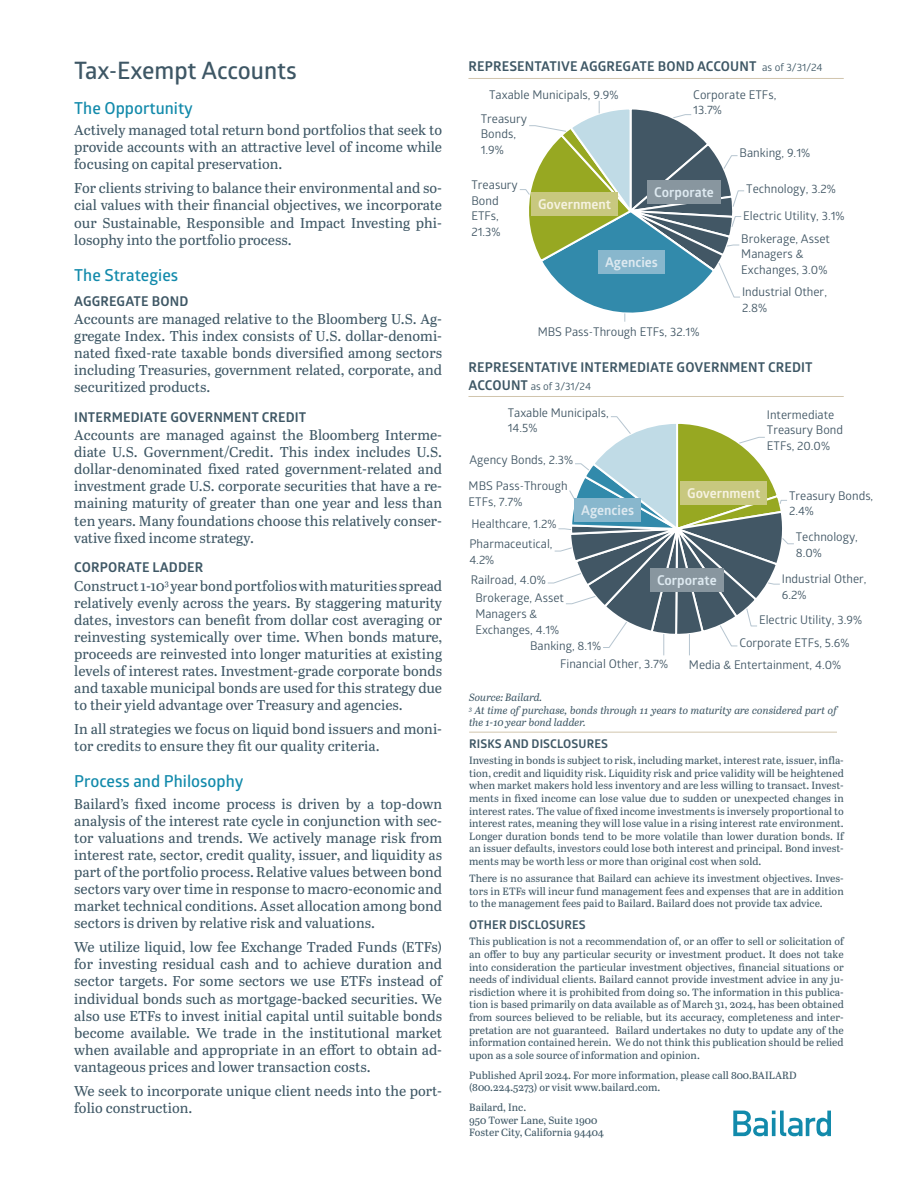
<style>
.page{position:relative;width:918px;height:1188px;background:#fff}
.page>*{position:absolute;margin:0;border:0;box-sizing:border-box;transform-origin:0 0}
.Body_Copy{font:600 24px "Glober";color:#3e5765}
.Body_Copy-2{font:600 16.5px "Glober";color:#128aab}
.Body_Copy-3{font:14.25px/17.1px "Abril Text";color:#3e5765;text-align:justify}
.Body_Copy-4{font:700 13.5px "Glober";letter-spacing:.01em;color:#3e5765}
.Body_Copy-5{font:700 13.5px "Glober";color:#dde9f0}
.Body_Copy-6{font:700 13.5px "Glober";color:#f6f2e1}
.t1{font:12px/15.6px "Glober";color:#425765}
.Body_Header{font:700 12px "Glober";letter-spacing:.01em;color:#3e5765}
.Body_Copy-7{font:10.5px/12.6px "Abril Text";color:#3e5765;text-align:justify}
.Body_Copy-8{font:italic 10.5px/12px "Abril Text";color:#3e5765}
.Body_Copy-9{font:10.5px "Glober";color:#3e5765}
.s1{font-weight:400;font-size:10.5px}
.s2{font-weight:700;font-size:13.5px}
</style>
<div class="page">
<svg style="left:733px;top:1111px;width:98px;height:25px"></svg>
<svg style="left:519px;top:101px;width:225px;height:221px"></svg>
<hr style="left:468px;top:78px;width:376px;height:1px;background:#d1c5ad">
<svg style="left:548px;top:416px;width:246px;height:239px"></svg>
<hr style="left:468px;top:396px;width:376px;height:1px;background:#d1c5ad">
<div style="left:531px;top:192px;width:87px;height:23px;background:#c8c87f"></div>
<div style="left:598px;top:250px;width:67px;height:24px;background:#88b7cd"></div>
<hr style="left:469px;top:732px;width:368px;height:1px;background:#d1c5ad">
<div style="left:648px;top:180px;width:73px;height:24px;background:#88969f"></div>
<div style="left:680px;top:481px;width:87px;height:24px;background:#c8c87f"></div>
<div style="left:575px;top:498px;width:66px;height:24px;background:#88b7cd"></div>
<div style="left:650px;top:568px;width:73px;height:24px;background:#88969f"></div>
<p class="Body_Copy" style="left:74px;top:53px;width:224px">Tax-Exempt Accounts</p>
<p class="Body_Copy-2" style="left:74px;top:96px;width:120px">The Opportunity</p>
<p class="Body_Copy-3" style="left:74px;top:121px;width:369px">Actively managed total return bond portfolios that seek to provide accounts with an attractive level of income while focusing on capital preservation.</p>
<p class="Body_Copy-3" style="left:74px;top:179px;width:369px">For clients striving to balance their environmental and so&shy;cial values with their financial objectives, we incorporate our Sustainable, Responsible and Impact Investing phi&shy;losophy into the portfolio process.</p>
<p class="Body_Copy-2" style="left:74px;top:263px;width:105px">The Strategies</p>
<p class="Body_Copy-4" style="left:74px;top:291px;width:116px">AGGREGATE BOND</p>
<p class="Body_Copy-3" style="left:74px;top:310px;width:369px">Accounts are managed relative to the Bloomberg U.S. Ag&shy;gregate Index. This index consists of U.S. dollar-denomi&shy;nated fixed-rate taxable bonds diversified among sectors including Treasuries, government related, corporate, and securitized products.</p>
<p class="Body_Copy-4" style="left:74px;top:408px;width:234px">INTERMEDIATE GOVERNMENT CREDIT</p>
<p class="Body_Copy-3" style="left:74px;top:426px;width:369px">Accounts are managed against the Bloomberg Interme&shy;diate U.S. Government/Credit. This index includes U.S. dollar-denominated fixed rated government-related and investment grade U.S. corporate securities that have a re&shy;maining maturity of greater than one year and less than ten years. Many foundations choose this relatively conser&shy;vative fixed income strategy.</p>
<p class="Body_Copy-4" style="left:74px;top:558px;width:130px">CORPORATE LADDER</p>
<p class="Body_Copy-3" style="left:74px;top:576px;width:369px">Construct 1-10<sup>3</sup> year bond portfolios with maturities spread relatively evenly across the years. By staggering maturity dates, investors can benefit from dollar cost averaging or reinvesting systemically over time. When bonds mature, proceeds are reinvested into longer maturities at existing levels of interest rates. Investment-grade corporate bonds and taxable municipal bonds are used for this strategy due to their yield advantage over Treasury and agencies.</p>
<p class="Body_Copy-3" style="left:74px;top:720px;width:369px">In all strategies we focus on liquid bond issuers and moni&shy;tor credits to ensure they fit our quality criteria.</p>
<p class="Body_Copy-2" style="left:74px;top:770px;width:171px">Process and Philosophy</p>
<p class="Body_Copy-3" style="left:74px;top:794px;width:369px">Bailard’s fixed income process is driven by a top-down analysis of the interest rate cycle in conjunction with sec&shy;tor valuations and trends. We actively manage risk from interest rate, sector, credit quality, issuer, and liquidity as part of the portfolio process. Relative values between bond sectors vary over time in response to macro-economic and market technical conditions. Asset allocation among bond sectors is driven by relative risk and valuations.</p>
<p class="Body_Copy-3" style="left:74px;top:938px;width:369px">We utilize liquid, low fee Exchange Traded Funds (ETFs) for investing residual cash and to achieve duration and sector targets. For some sectors we use ETFs instead of individual bonds such as mortgage-backed securities. We also use ETFs to invest initial capital until suitable bonds become available. We trade in the institutional market when available and appropriate in an effort to obtain ad&shy;vantageous prices and lower transaction costs.</p>
<p class="Body_Copy-3" style="left:74px;top:1082px;width:369px">We seek to incorporate unique client needs into the port&shy;folio construction.</p>
<p class="Body_Copy-4" style="left:469px;top:56px;width:356px">REPRESENTATIVE AGGREGATE BOND ACCOUNT <span class="s1">as of 3/31/24</span></p>
<p class="t1" style="left:489px;top:86px;width:131px">Taxable Municipals, 9.9%</p>
<p class="t1" style="left:693px;top:86px;width:85px">Corporate ETFs,<br>13.7%</p>
<p class="t1" style="left:740px;top:144px;width:72px">Banking, 9.1%</p>
<p class="t1" style="left:746px;top:180px;width:91px">Technology, 3.2%</p>
<p class="t1" style="left:741px;top:203px;width:105px;line-height:23px">Electric Utility, 3.1%<br>Brokerage, Asset</p>
<p class="t1" style="left:741px;top:246px;width:88px">Managers &amp;<br>Exchanges, 3.0%</p>
<p class="t1" style="left:742px;top:283px;width:87px">Industrial Other,<br>2.8%</p>
<p class="t1" style="left:538px;top:323px;width:163px">MBS Pass-Through ETFs, 32.1%</p>
<p class="t1" style="left:481px;top:110px;width:48px">Treasury<br>Bonds,<br>1.9%</p>
<p class="t1" style="left:471px;top:176px;width:48px">Treasury<br>Bond<br>ETFs,<br>21.3%</p>
<p class="Body_Copy-5" style="left:654px;top:183px;width:61px">Corporate</p>
<p class="Body_Copy-6" style="left:538px;top:194px;width:75px">Government</p>
<p class="Body_Copy-5" style="left:605px;top:253px;width:54px">Agencies</p>
<p class="Body_Copy-4" style="left:469px;top:358px;width:346px">REPRESENTATIVE INTERMEDIATE GOVERNMENT CREDIT</p>
<p class="Body_Copy-9" style="left:469px;top:379px;width:124px"><span class="s2">ACCOUNT</span> as of 3/31/24</p>
<p class="t1" style="left:508px;top:404px;width:103px">Taxable Municipals,<br>14.5%</p>
<p class="t1" style="left:469px;top:451px;width:105px">Agency Bonds, 2.3%</p>
<p class="t1" style="left:469px;top:478px;width:101px">MBS Pass-Through<br>ETFs, 7.7%</p>
<p class="t1" style="left:471px;top:516px;width:86px">Healthcare, 1.2%</p>
<p class="t1" style="left:469px;top:536px;width:85px">Pharmaceutical,<br>4.2%</p>
<p class="t1" style="left:471px;top:572px;width:77px">Railroad, 4.0%</p>
<p class="t1" style="left:475px;top:590px;width:90px">Brokerage, Asset<br>Managers &amp;<br>Exchanges, 4.1%</p>
<p class="Body_Copy-5" style="left:581px;top:501px;width:54px">Agencies</p>
<p class="t1" style="left:530px;top:637px;width:72px">Banking, 8.1%</p>
<p class="t1" style="left:767px;top:406px;width:78px">Intermediate<br>Treasury Bond<br>ETFs, 20.0%</p>
<p class="t1" style="left:789px;top:487px;width:86px">Treasury Bonds,<br>2.4%</p>
<p class="t1" style="left:796px;top:529px;width:64px">Technology,<br>8.0%</p>
<p class="t1" style="left:782px;top:571px;width:86px">Industrial Other,<br>6.2%</p>
<p class="t1" style="left:739px;top:608px;width:124px;line-height:22.6px;text-indent:20px">Electric Utility, 3.9%<br>Corporate ETFs, 5.6%</p>
<p class="Body_Copy-6" style="left:687px;top:484px;width:75px">Government</p>
<p class="Body_Copy-5" style="left:657px;top:571px;width:61px">Corporate</p>
<p class="t1" style="left:560px;top:656px;width:109px">Financial Other, 3.7%</p>
<p class="t1" style="left:689px;top:657px;width:154px">Media &amp; Entertainment, 4.0%</p>
<p class="Body_Copy-8" style="left:469px;top:691px;width:74px">Source: Bailard.</p>
<p class="Body_Copy-8" style="left:469px;top:704px;width:369px"><sup>3</sup> At time of purchase, bonds through 11 years to maturity are considered part of the 1-10 year bond ladder.</p>
<p class="Body_Header" style="left:469px;top:735px;width:140px">RISKS AND DISCLOSURES</p>
<p class="Body_Copy-7" style="left:469px;top:754px;width:376px">Investing in bonds is subject to risk, including market, interest rate, issuer, infla&shy;tion, credit and liquidity risk. Liquidity risk and price validity will be heightened when market makers hold less inventory and are less willing to transact. Invest&shy;ments in fixed income can lose value due to sudden or unexpected changes in interest rates. The value of fixed income investments is inversely proportional to interest rates, meaning they will lose value in a rising interest rate environment.<br>Longer duration bonds tend to be more volatile than lower duration bonds. If an issuer defaults, investors could lose both interest and principal. Bond invest&shy;ments may be worth less or more than original cost when sold.</p>
<p class="Body_Copy-7" style="left:469px;top:872px;width:376px">There is no assurance that Bailard can achieve its investment objectives. Inves&shy;tors in ETFs will incur fund management fees and expenses that are in addition to the management fees paid to Bailard. Bailard does not provide tax advice.</p>
<p class="Body_Header" style="left:469px;top:916px;width:118px">OTHER DISCLOSURES</p>
<p class="Body_Copy-7" style="left:469px;top:935px;width:376px">This publication is not a recommendation of, or an offer to sell or solicitation of an offer to buy any particular security or investment product. It does not take into consideration the particular investment objectives, financial situations or needs of individual clients. Bailard cannot provide investment advice in any ju&shy;risdiction where it is prohibited from doing so. The information in this publica&shy;tion is based primarily on data available as of March 31, 2024, has been obtained from sources believed to be reliable, but its accuracy, completeness and inter&shy;pretation are not guaranteed. Bailard undertakes no duty to update any of the information contained herein. We do not think this publication should be relied upon as a sole source of information and opinion.</p>
<p class="Body_Copy-7" style="left:469px;top:1068px;width:329px">Published April 2024. For more information, please call 800.BAILARD (800.224.5273) or visit www.bailard.com.</p>
<p class="Body_Copy-7" style="left:469px;top:1101px;width:59px">Bailard, Inc.</p>
<p class="Body_Copy-7" style="left:469px;top:1113px;width:130px">950 Tower Lane, Suite 1900</p>
<p class="Body_Copy-7" style="left:469px;top:1126px;width:136px">Foster City, California 94404</p>
</div>
